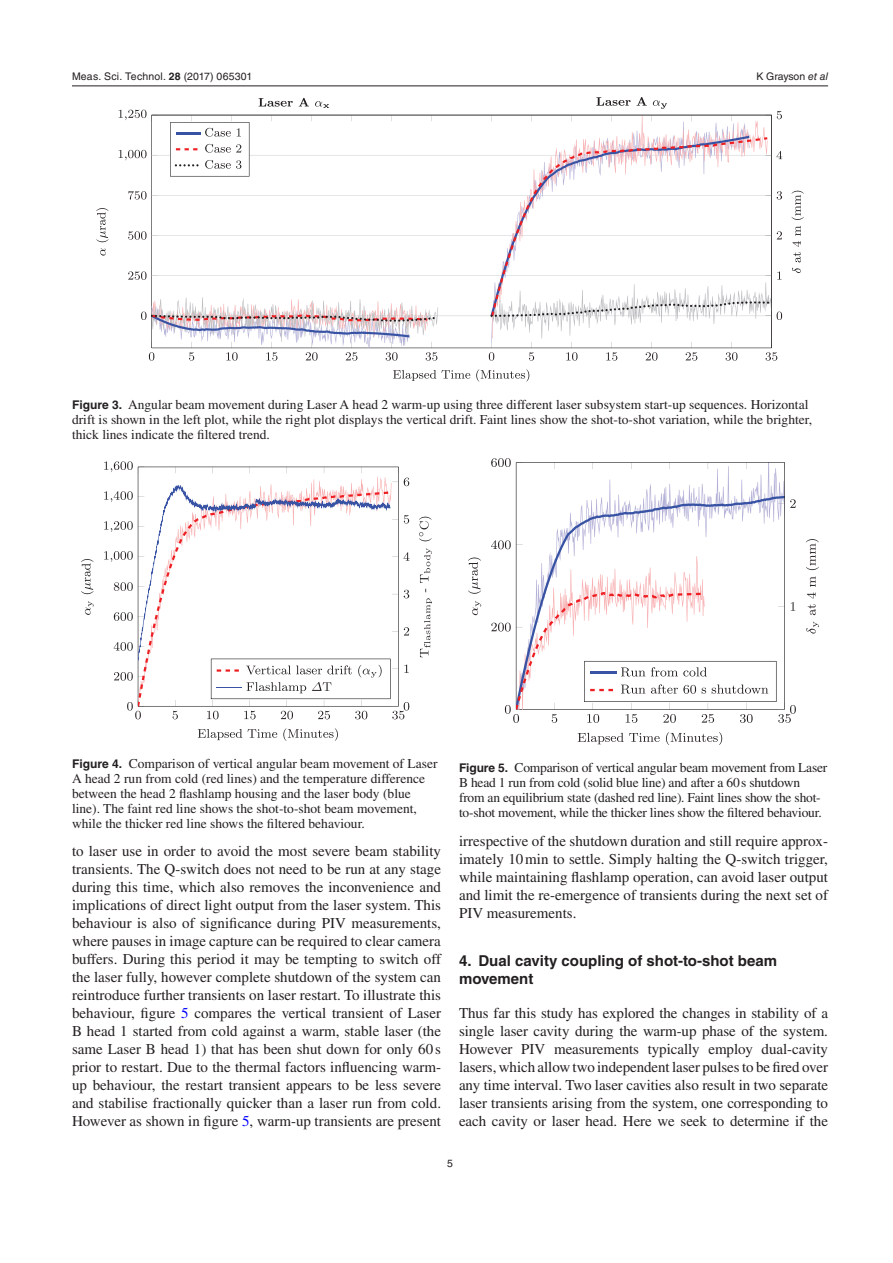
<style>
.page{position:relative;width:893px;height:1263px;background:#fff}
.page>*{position:absolute;margin:0;border:0;box-sizing:border-box;transform-origin:0 0}
.t1{font:15px/18px "Times LT Std";color:#231f20;text-align:justify}
.t2{font:700 15px/18px "Helvetica LT Std";color:#231f20}
.t3{font:13.5px/15px "Times LT Std";color:#231f20}
.t4{font:10.5px "Helvetica LT Std";letter-spacing:.02em;color:#231f20}
.t5{font:10.5px "Helvetica LT Std";letter-spacing:-.005em;color:#231f20}
.s1{font-family:"Helvetica";font-weight:700}
.s2{font-family:"Helvetica"}
.s3{font-style:italic}
.s4{font-family:"Helvetica LT Std";font-weight:700;font-size:12px}
.s5{color:#00f}
</style>
<div class="page">
<hr style="left:72px;top:86px;width:756px;height:1px;background:#231f20">
<hr style="left:151px;top:115px;width:1px;height:233px;background:#231f20">
<svg style="left:128px;top:231px;width:24px;height:9px"></svg>
<svg style="left:128px;top:191px;width:24px;height:9px"></svg>
<svg style="left:119px;top:150px;width:33px;height:10px"></svg>
<svg style="left:119px;top:110px;width:39px;height:11px"></svg>
<hr style="left:152px;top:235px;width:619px;height:1px;background:#d1d2d4">
<hr style="left:152px;top:195px;width:619px;height:1px;background:#d1d2d4">
<hr style="left:152px;top:155px;width:619px;height:1px;background:#d1d2d4">
<svg style="left:531px;top:116px;width:234px;height:21px"></svg>
<svg style="left:491px;top:137px;width:276px;height:134px"></svg>
<svg style="left:393px;top:369px;width:136px;height:13px"></svg>
<svg style="left:100px;top:248px;width:6px;height:8px"></svg>
<svg style="left:96px;top:208px;width:13px;height:34px"></svg>
<svg style="left:170px;top:116px;width:79px;height:61px"></svg>
<hr style="left:152px;top:115px;width:619px;height:1px;background:#231f20">
<hr style="left:771px;top:115px;width:1px;height:233px;background:#231f20">
<svg style="left:128px;top:271px;width:654px;height:90px"></svg>
<svg style="left:777px;top:231px;width:5px;height:8px"></svg>
<svg style="left:777px;top:191px;width:5px;height:9px"></svg>
<svg style="left:765px;top:151px;width:17px;height:8px"></svg>
<svg style="left:765px;top:111px;width:17px;height:10px"></svg>
<svg style="left:259px;top:98px;width:50px;height:9px"></svg>
<svg style="left:315px;top:101px;width:14px;height:7px"></svg>
<svg style="left:596px;top:97px;width:51px;height:9px"></svg>
<svg style="left:653px;top:100px;width:14px;height:9px"></svg>
<svg style="left:792px;top:268px;width:9px;height:5px"></svg>
<svg style="left:791px;top:191px;width:13px;height:71px"></svg>
<svg style="left:198px;top:728px;width:140px;height:13px"></svg>
<svg style="left:85px;top:601px;width:9px;height:14px"></svg>
<svg style="left:81px;top:559px;width:13px;height:35px"></svg>
<svg style="left:104px;top:461px;width:305px;height:258px"></svg>
<svg style="left:420px;top:598px;width:12px;height:59px"></svg>
<svg style="left:420px;top:548px;width:12px;height:44px"></svg>
<svg style="left:419px;top:517px;width:13px;height:24px"></svg>
<hr style="left:516px;top:463px;width:1px;height:246px;background:#231f20">
<svg style="left:491px;top:540px;width:25px;height:9px"></svg>
<svg style="left:592px;top:463px;width:192px;height:33px"></svg>
<svg style="left:516px;top:496px;width:268px;height:60px"></svg>
<svg style="left:578px;top:732px;width:144px;height:13px"></svg>
<svg style="left:472px;top:601px;width:9px;height:14px"></svg>
<svg style="left:468px;top:557px;width:13px;height:37px"></svg>
<svg style="left:491px;top:458px;width:26px;height:11px"></svg>
<hr style="left:516px;top:462px;width:269px;height:1px;background:#231f20">
<hr style="left:784px;top:463px;width:1px;height:246px;background:#231f20">
<svg style="left:491px;top:556px;width:305px;height:167px"></svg>
<svg style="left:778px;top:499px;width:18px;height:9px"></svg>
<svg style="left:806px;top:622px;width:13px;height:12px"></svg>
<svg style="left:806px;top:539px;width:13px;height:76px"></svg>
<p class="t4" style="left:72px;top:70px;width:182px">Meas. Sci. Technol. <span class="s1">28</span> (<span class="s2">2017</span>) 065301</p>
<p class="t5" style="left:756px;top:70px;width:73px">K Grayson <span class="s3">et al</span></p>
<p class="t3" style="left:72px;top:397px;width:742px"><span class="s4">Figure 3.</span> Angular beam movement during Laser A head 2 warm-up using three different laser subsystem start-up sequences. Horizontal drift is shown in the left plot, while the right plot displays the vertical drift. Faint lines show the shot-to-shot variation, while the brighter, thick lines indicate the filtered trend.</p>
<p class="t3" style="left:72px;top:756px;width:367px"><span class="s4">Figure 4.</span> Comparison of vertical angular beam movement of Laser A head 2 run from cold (red lines) and the temperature difference between the head 2 flashlamp housing and the laser body (blue line). The faint red line shows the shot-to-shot beam movement, while the thicker red line shows the filtered behaviour.</p>
<p class="t3" style="left:459px;top:760px;width:370px"><span class="s4">Figure 5.</span> Comparison of vertical angular beam movement from Laser B head 1 run from cold (solid blue line) and after a 60s shutdown from an equilibrium state (dashed red line). Faint lines show the shot&shy;to-shot movement, while the thicker lines show the filtered behaviour.</p>
<p class="t1" style="left:72px;top:842px;width:371px">to laser use in order to avoid the most severe beam stability transients. The Q-switch does not need to be run at any stage during this time, which also removes the inconvenience and implications of direct light output from the laser system. This behaviour is also of significance during PIV measurements, where pauses in image capture can be required to clear camera buffers. During this period it may be tempting to switch off the laser fully, however complete shutdown of the system can reintroduce further transients on laser restart. To illustrate this behaviour, figure <span class="s5">5</span> compares the vertical transient of Laser B head 1 started from cold against a warm, stable laser (the same Laser B head 1) that has been shut down for only 60 s prior to restart. Due to the thermal factors influencing warm&shy;up behaviour, the restart transient appears to be less severe and stabilise fractionally quicker than a laser run from cold.<br>However as shown in figure <span class="s5">5</span>, warm-up transients are present</p>
<p class="t1" style="left:459px;top:831px;width:371px">irrespective of the shutdown duration and still require approx&shy;imately 10min to settle. Simply halting the Q-switch trigger, while maintaining flashlamp operation, can avoid laser output and limit the re-emergence of transients during the next set of PIV measurements.</p>
<p class="t2" style="left:459px;top:951px;width:320px">4. Dual cavity coupling of shot-to-shot beam movement</p>
<p class="t1" style="left:459px;top:1004px;width:371px">Thus far this study has explored the changes in stability of a single laser cavity during the warm-up phase of the system.<br>However PIV measurements typically employ dual-cavity lasers, which allow two independent laser pulses to be fired over any time interval. Two laser cavities also result in two separate laser transients arising from the system, one corresponding to each cavity or laser head. Here we seek to determine if the</p>
<p class="t4" style="left:447px;top:1157px;width:7px">5</p>
</div>
